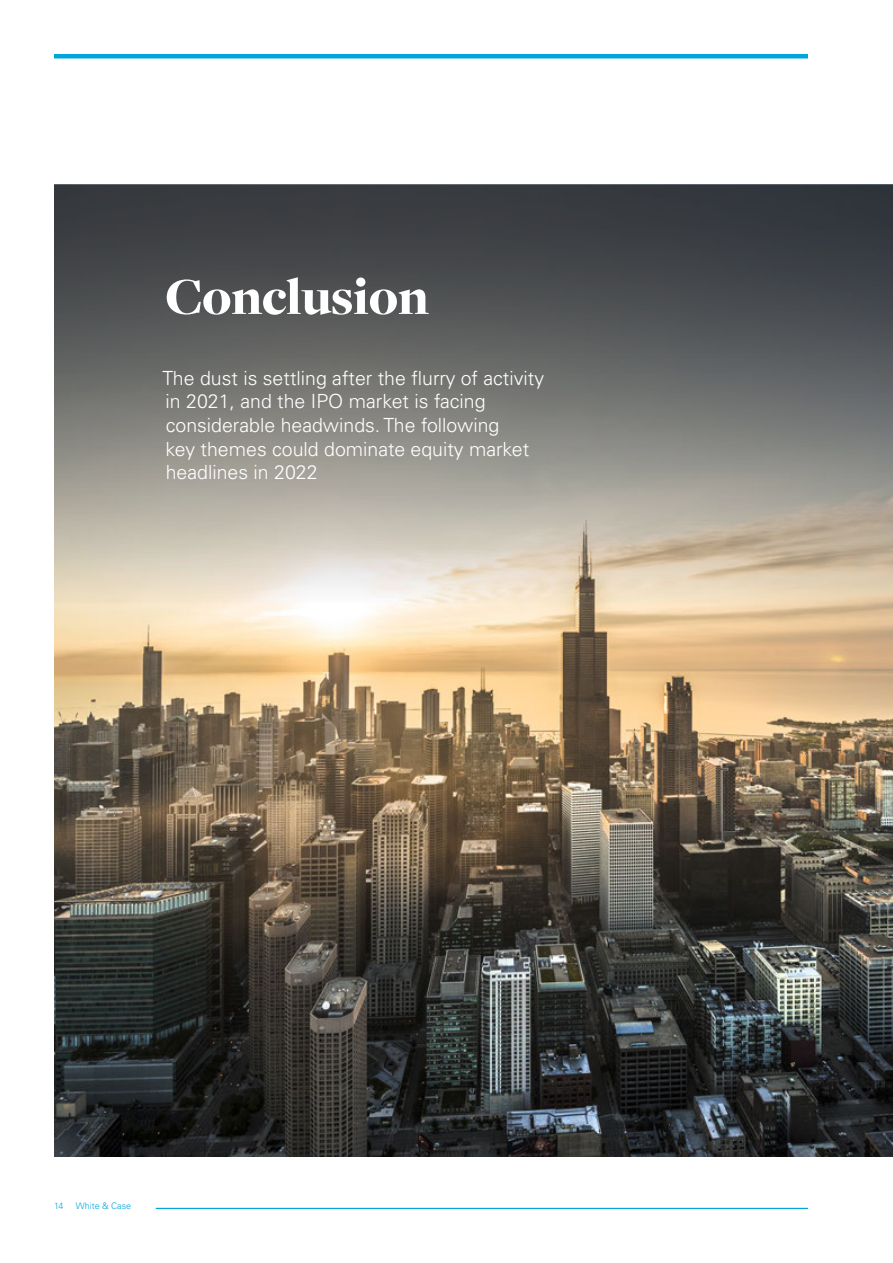
<style>
.page{position:relative;width:893px;height:1263px;background:#fff}
.page>*{position:absolute;margin:0;border:0;box-sizing:border-box;transform-origin:0 0}
.t1{font:900 54px "Freight Disp Pro";letter-spacing:-.01em;color:#fff}
.Stand_first{font:300 19.5px/23.7px "Univers LT Pro 45";color:#fff}
.t2{font:300 9px "Univers LT Pro 45";color:#00a6db}
</style>
<div class="page">
<div style="left:54px;top:54px;width:754px;height:5px;background:#00a6db"></div>
<img style="left:54px;top:604px;width:839px;height:553px">
<hr style="left:156px;top:1208px;width:652px;height:1px;background:#00a6db">
<svg style="left:54px;top:185px;width:839px;height:419px;background:#7e7d78"></svg>
<p class="t1" style="left:165px;top:261px;width:265px">Conclusion</p>
<p class="Stand_first" style="left:162px;top:366px;width:383px">The dust is settling after the flurry of activity in 2021, and the IPO market is facing considerable headwinds. The following<br>key themes could dominate equity market headlines in 2022</p>
<p class="t2" style="left:54px;top:1200px;width:11px">14</p>
<p class="t2" style="left:76px;top:1200px;width:57px">White &amp; Case</p>
</div>
